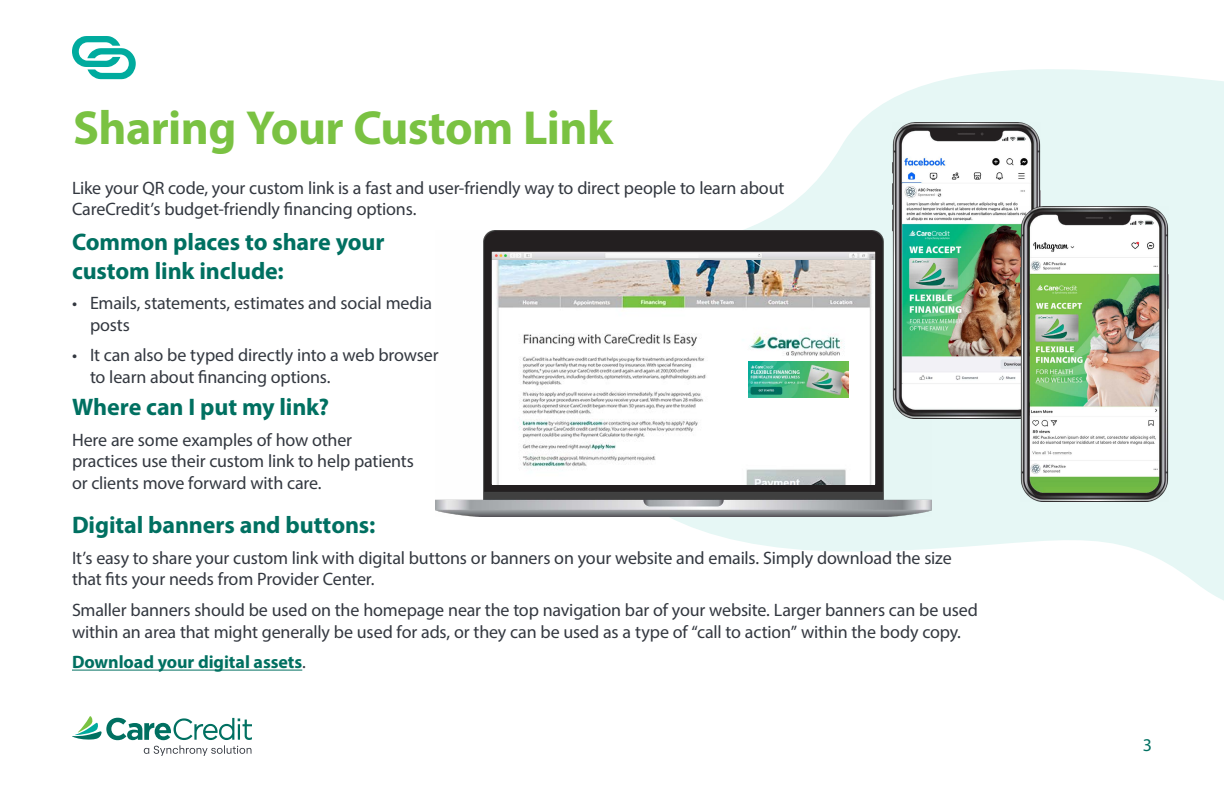
<style>
.page{position:relative;width:1224px;height:792px;background:#fff}
.page>*{position:absolute;margin:0;border:0;box-sizing:border-box;transform-origin:0 0}
.t1{font:700 48px "Myriad Pro";letter-spacing:-.01em;color:#7ac242}
.t2{font:700 24px/28.8px "Myriad Pro";letter-spacing:-.005em;color:#007061}
.t3{font:18px/21.6px "Myriad Pro";letter-spacing:-.01em;color:#333840}
.t4{font:700 18px "Myriad Pro";letter-spacing:-.005em;color:#007061}
.t5{font:18px "Myriad Pro";color:#007061}
.s1{font-weight:400;color:#333840}
</style>
<div class="page">
<svg style="left:541px;top:69px;width:683px;height:532px"></svg>
<svg style="left:72px;top:716px;width:180px;height:40px"></svg>
<hr style="left:72px;top:670px;width:230px;height:1px;background:#007061">
<img style="left:435px;top:231px;width:496px;height:286px">
<svg style="left:72px;top:36px;width:64px;height:43px"></svg>
<img style="left:893px;top:123px;width:147px;height:295px">
<img style="left:1021px;top:206px;width:148px;height:296px">
<img style="left:492px;top:260px;width:383px;height:225px">
<div style="left:748px;top:362px;width:101px;height:92px;background:#fff"></div>
<img style="left:748px;top:362px;width:101px;height:35px">
<h1 class="t1" style="left:73px;top:97px;width:541px">Sharing Your Custom Link</h1>
<p class="t3" style="left:72px;top:176px;width:714px">Like your QR code, your custom link is a fast and user-friendly way to direct people to learn about<br>CareCredit’s budget-friendly financing options.</p>
<h2 class="t2" style="left:72px;top:227px;width:314px">Common places to share your custom link include:</h2>
<p class="t3" style="left:90px;top:292px;width:344px;text-indent:-18px">• Emails, statements, estimates and social media posts</p>
<p class="t3" style="left:90px;top:344px;width:350px;text-indent:-18px">• It can also be typed directly into a web browser to learn about financing options.</p>
<h2 class="t2" style="left:72px;top:392px;width:259px">Where can I put my link?</h2>
<p class="t3" style="left:72px;top:429px;width:344px">Here are some examples of how other practices use their custom link to help patients or clients move forward with care.</p>
<h2 class="t2" style="left:72px;top:510px;width:305px">Digital banners and buttons:</h2>
<p class="t3" style="left:72px;top:547px;width:881px">It’s easy to share your custom link with digital buttons or banners on your website and emails. Simply download the size that fits your needs from Provider Center.</p>
<p class="t3" style="left:72px;top:599px;width:908px">Smaller banners should be used on the homepage near the top navigation bar of your website. Larger banners can be used within an area that might generally be used for ads, or they can be used as a type of “call to action” within the body copy.</p>
<p class="t4" style="left:72px;top:650px;width:236px">Download your digital assets<span class="s1">.</span></p>
<p class="t5" style="left:1143px;top:734px;width:11px">3</p>
</div>
